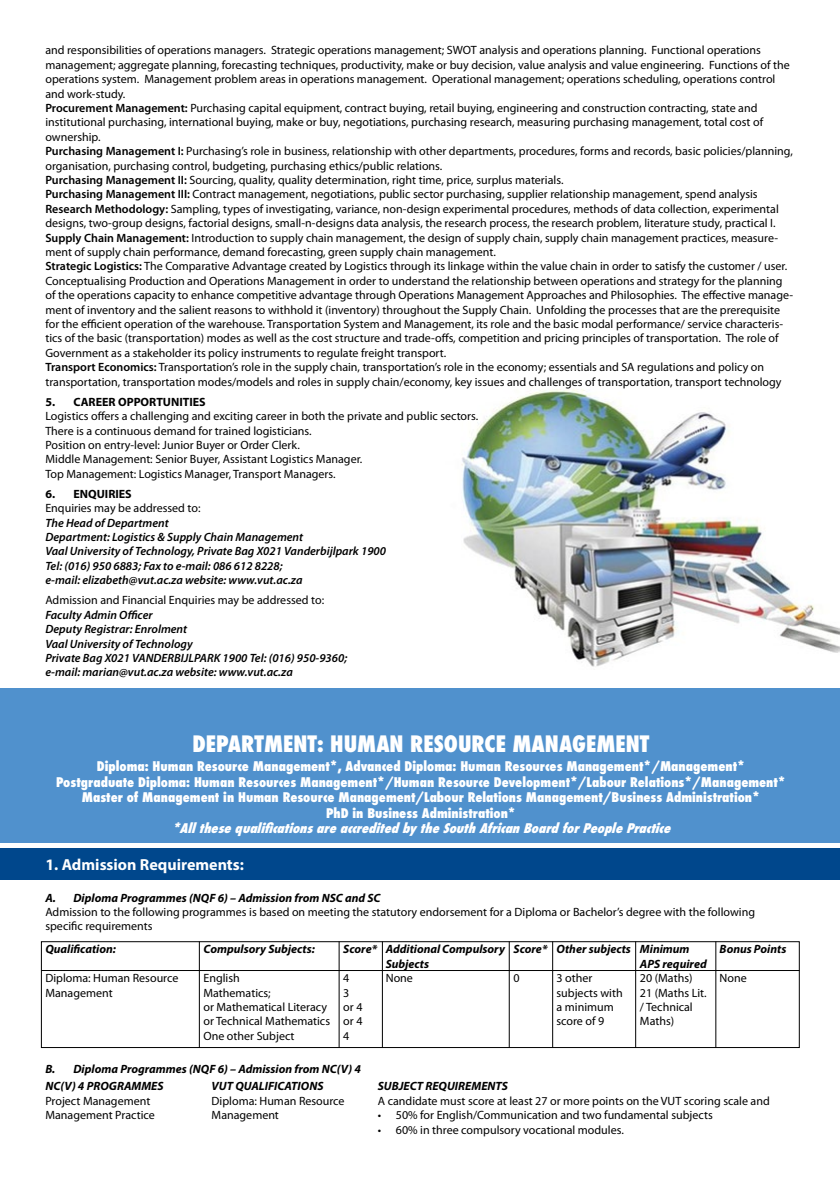
<style>
.page{position:relative;width:840px;height:1191px;background:#fff}
.page>*{position:absolute;margin:0;border:0;box-sizing:border-box;transform-origin:0 0}
.t1{font:800 condensed 22px "Futura";color:#fff}
.t2{font:700 16px "Myriad Pro";color:#fff}
.t3{font:800 condensed 13px/15.6px "Futura";color:#fff;text-align:center}
.t4{font:italic 800 condensed 13px "Futura";color:#fff}
.t5{font:12px/14.4px "Myriad Pro";color:#000}
.t6{font:italic 600 12px/14.4px "Myriad Pro";color:#000}
.t7{font:italic 700 12px/14.4px "Myriad Pro";color:#000}
.t8{font:700 12px "Myriad Pro";color:#000}
.s1{font-weight:600}
</style>
<div class="page">
<img style="left:461px;top:389px;width:378px;height:278px">
<div style="left:0;top:688px;width:839px;height:155px;background:#5091cd"></div>
<div style="left:0;top:848px;width:839px;height:32px;background:#00478c"></div>
<hr style="left:41px;top:970px;width:758px;height:1px;background:#000">
<div style="left:41px;top:941px;width:758px;height:106px;border:1px solid #000"></div>
<hr style="left:199px;top:941px;width:1px;height:106px;background:#000">
<hr style="left:338px;top:941px;width:1px;height:106px;background:#000">
<hr style="left:382px;top:941px;width:1px;height:106px;background:#000">
<hr style="left:508px;top:941px;width:1px;height:106px;background:#000">
<hr style="left:552px;top:941px;width:1px;height:106px;background:#000">
<hr style="left:635px;top:941px;width:1px;height:106px;background:#000">
<hr style="left:715px;top:941px;width:1px;height:106px;background:#000">
<p class="t5" style="left:45px;top:43px;width:748px">and responsibilities of operations managers. Strategic operations management; SWOT analysis and operations planning. Functional operations management; aggregate planning, forecasting techniques, productivity, make or buy decision, value analysis and value engineering. Functions of the operations system. Management problem areas in operations management. Operational management; operations scheduling, operations control and work-study.<br><span class="s1">Procurement Management:</span> Purchasing capital equipment, contract buying, retail buying, engineering and construction contracting, state and institutional purchasing, international buying, make or buy, negotiations, purchasing research, measuring purchasing management, total cost of ownership.<br><span class="s1">Purchasing Management I:</span> Purchasing’s role in business, relationship with other departments, procedures, forms and records, basic policies/planning, organisation, purchasing control, budgeting, purchasing ethics/public relations.<br><span class="s1">Purchasing Management II:</span> Sourcing, quality, quality determination, right time, price, surplus materials.<br><span class="s1">Purchasing Management III:</span> Contract management, negotiations, public sector purchasing, supplier relationship management, spend analysis <span class="s1">Research Methodology:</span> Sampling, types of investigating, variance, non-design experimental procedures, methods of data collection, experimental designs, two-group designs, factorial designs, small-n-designs data analysis, the research process, the research problem, literature study, practical I.<br><span class="s1">Supply Chain Management:</span> Introduction to supply chain management, the design of supply chain, supply chain management practices, measure&shy;ment of supply chain performance, demand forecasting, green supply chain management.<br><span class="s1">Strategic Logistics:</span> The Comparative Advantage created by Logistics through its linkage within the value chain in order to satisfy the customer / user.<br>Conceptualising Production and Operations Management in order to understand the relationship between operations and strategy for the planning of the operations capacity to enhance competitive advantage through Operations Management Approaches and Philosophies. The effective manage&shy;ment of inventory and the salient reasons to withhold it (inventory) throughout the Supply Chain. Unfolding the processes that are the prerequisite for the efficient operation of the warehouse. Transportation System and Management, its role and the basic modal performance/ service characteris&shy;tics of the basic (transportation) modes as well as the cost structure and trade-offs, competition and pricing principles of transportation. The role of Government as a stakeholder its policy instruments to regulate freight transport.<br><span class="s1">Transport Economics:</span> Transportation’s role in the supply chain, transportation’s role in the economy; essentials and SA regulations and policy on transportation, transportation modes/models and roles in supply chain/economy, key issues and challenges of transportation, transport technology</p>
<p class="t8" style="left:45px;top:394px;width:162px">5. CAREER OPPORTUNITIES</p>
<p class="t5" style="left:45px;top:409px;width:434px">Logistics offers a challenging and exciting career in both the private and public sectors.<br>There is a continuous demand for trained logisticians.<br>Position on entry-level: Junior Buyer or Order Clerk.<br>Middle Management: Senior Buyer, Assistant Logistics Manager.<br>Top Management: Logistics Manager, Transport Managers.</p>
<p class="t8" style="left:45px;top:486px;width:88px">6. ENQUIRIES</p>
<p class="t5" style="left:45px;top:501px;width:157px">Enquiries may be addressed to:</p>
<p class="t6" style="left:45px;top:515px;width:342px">The Head of Department<br>Department: Logistics &amp; Supply Chain Management<br>Vaal University of Technology, Private Bag X021 Vanderbijlpark 1900<br>Tel: (016) 950 6883; Fax to e-mail: 086 612 8228;<br>e-mail: elizabeth@vut.ac.za website: www.vut.ac.za</p>
<p class="t5" style="left:45px;top:593px;width:280px">Admission and Financial Enquiries may be addressed to:</p>
<p class="t6" style="left:45px;top:607px;width:303px">Faculty Admin Officer<br>Deputy Registrar: Enrolment<br>Vaal University of Technology<br>Private Bag X021 VANDERBIJLPARK 1900 Tel: (016) 950-9360; e-mail: marian@vut.ac.za website: www.vut.ac.za</p>
<h1 class="t1" style="left:192px;top:729px;width:458px">DEPARTMENT: HUMAN RESOURCE MANAGEMENT</h1>
<p class="t3" style="left:56px;top:758px;width:730px">Diploma: Human Resource Management*, Advanced Diploma: Human Resources Management*/Management*<br>Postgraduate Diploma: Human Resources Management*/Human Resource Development*/Labour Relations*/Management* Master of Management in Human Resource Management/Labour Relations Management/Business Administration*<br>PhD in Business Administration*</p>
<p class="t4" style="left:172px;top:819px;width:504px">*AllthesequalificationsareaccreditedbytheSouthAfricanBoardforPeoplePractice</p>
<h2 class="t2" style="left:45px;top:854px;width:200px">1. Admission Requirements:</h2>
<p class="t7" style="left:45px;top:890px;width:336px">A. Diploma Programmes (NQF 6) – Admission from NSC and SC</p>
<p class="t5" style="left:45px;top:904px;width:710px">Admission to the following programmes is based on meeting the statutory endorsement for a Diploma or Bachelor’s degree with the following specific requirements</p>
<p class="t7" style="left:45px;top:941px;width:72px">Qualification:</p>
<p class="t5" style="left:45px;top:970px;width:134px">Diploma: Human Resource<br>Management</p>
<p class="t7" style="left:203px;top:941px;width:113px">Compulsory Subjects:</p>
<p class="t5" style="left:203px;top:970px;width:128px">English<br>Mathematics;<br>or Mathematical Literacy or Technical Mathematics<br>One other Subject</p>
<p class="t7" style="left:385px;top:941px;width:121px">Additional Compulsory<br>Subjects</p>
<p class="t5" style="left:385px;top:970px;width:29px">None</p>
<p class="t7" style="left:556px;top:941px;width:76px">Other subjects</p>
<p class="t5" style="left:556px;top:970px;width:68px">3 other subjects with a minimum score of 9</p>
<p class="t7" style="left:719px;top:941px;width:68px">Bonus Points</p>
<p class="t5" style="left:719px;top:970px;width:29px">None</p>
<p class="t7" style="left:639px;top:941px;width:68px">Minimum<br>APS required</p>
<p class="t5" style="left:639px;top:970px;width:68px">20 (Maths)<br>21 (Maths Lit. / Technical<br>Maths)</p>
<p class="t7" style="left:343px;top:941px;width:35px">Score*</p>
<p class="t5" style="left:343px;top:970px;width:21px">4<br>3 or 4 or 4<br>4</p>
<p class="t7" style="left:513px;top:941px;width:35px">Score*</p>
<p class="t5" style="left:513px;top:970px;width:8px">0</p>
<p class="t7" style="left:45px;top:1060px;width:317px;line-height:17.2px">B. Diploma Programmes (NQF 6) – Admission from NC(V) 4<br>NC(V) 4 PROGRAMMES</p>
<p class="t5" style="left:45px;top:1093px;width:111px">Project Management<br>Management Practice</p>
<p class="t7" style="left:211px;top:1078px;width:113px">VUT QUALIFICATIONS</p>
<p class="t5" style="left:211px;top:1093px;width:134px">Diploma: Human Resource<br>Management</p>
<p class="t7" style="left:377px;top:1078px;width:132px">SUBJECT REQUIREMENTS</p>
<p class="t5" style="left:377px;top:1093px;width:393px">A candidate must score at least 27 or more points on the VUT scoring scale and</p>
<p class="t5" style="left:377px;top:1107px;width:336px">• 50% for English/Communication and two fundamental subjects</p>
<p class="t5" style="left:377px;top:1122px;width:247px">• 60% in three compulsory vocational modules.</p>
</div>
